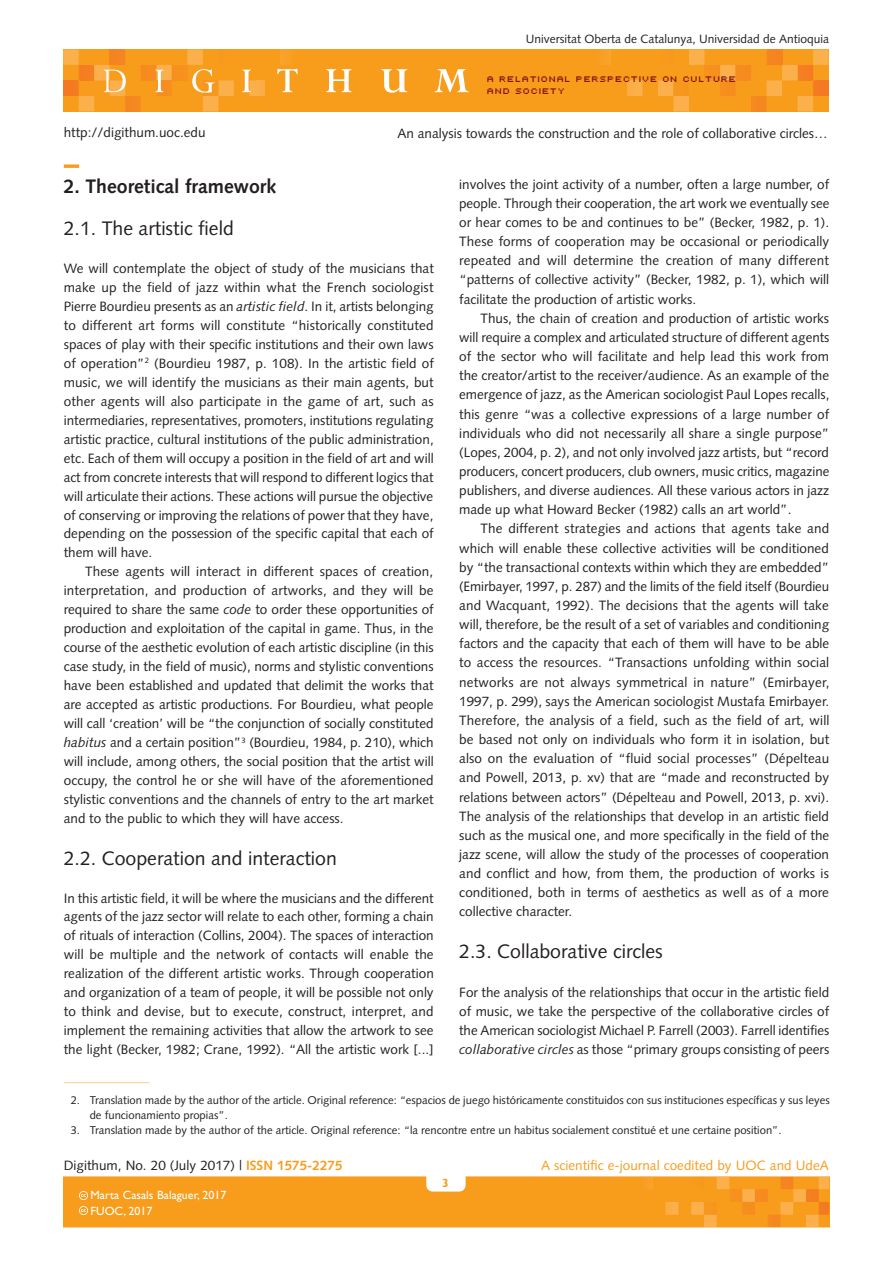
<style>
.page{position:relative;width:893px;height:1263px;background:#fff}
.page>*{position:absolute;margin:0;border:0;box-sizing:border-box;transform-origin:0 0}
._03_Subtitol_2{font:19.5px "Syntax LT";color:#231f20}
._03_SUBTITOL{font:700 19.5px "Syntax LT";color:#231f20}
._02_PARAGRAF_GENERAL{font:13.5px/19.2px "Syntax LT";color:#231f20;text-align:justify}
._02_PRIMER_PARAGRAF{font:13.5px/18.9px "Syntax LT";color:#231f20;text-align:justify}
.t1{font:13.5px "Syntax LT";color:#f89c1c}
.t2{font:12px "Syntax LT";color:#231f20}
.t3{font:12px/15.8px "Gill Sans";color:#fff}
.t4{font:700 12px "Gill Sans";color:#f89c1c}
._04_NOTAS1{font:11.25px/15px "Syntax LT";color:#231f20}
._05_NOTASRESTO{font:11.25px "Syntax LT";color:#231f20}
.t5{font:9px/12px "Uni 0554";color:#821316}
.s1{font-style:italic}
.s2{font-weight:700;color:#f89c1c}
</style>
<div class="page">
<hr style="left:829px;top:1177px;width:1px;height:50px;background:#f47921">
<svg style="left:64px;top:1177px;width:765px;height:50px;background:#f89d21"></svg>
<div style="left:63px;top:49px;width:766px;height:62px;background:#f89c1c"></div>
<hr style="left:265px;top:49px;width:1px;height:62px;background:#faab40">
<hr style="left:278px;top:49px;width:2px;height:62px;background:#f9a430">
<hr style="left:625px;top:49px;width:2px;height:62px;background:#faab40">
<hr style="left:612px;top:49px;width:1px;height:62px;background:#f9a430">
<svg style="left:605px;top:49px;width:6px;height:16px"></svg>
<svg style="left:627px;top:49px;width:202px;height:62px"></svg>
<hr style="left:815px;top:80px;width:4px;height:16px;background:#f47b21">
<hr style="left:819px;top:80px;width:3px;height:16px;background:#f47a21">
<hr style="left:822px;top:80px;width:3px;height:16px;background:#f47921">
<hr style="left:825px;top:80px;width:4px;height:16px;background:#f47921">
<svg style="left:63px;top:49px;width:202px;height:62px"></svg>
<svg style="left:277px;top:49px;width:21px;height:43px"></svg>
<svg style="left:326px;top:69px;width:26px;height:23px"></svg>
<svg style="left:381px;top:69px;width:26px;height:24px"></svg>
<svg style="left:434px;top:69px;width:35px;height:23px"></svg>
<svg style="left:64px;top:164px;width:15px;height:4px"></svg>
<hr style="left:64px;top:1082px;width:85px;height:1px;background:#fdcb8a">
<p class="t2" style="left:526px;top:32px;width:305px">Universitat Oberta de Catalunya, Universidad de Antioquia</p>
<p class="t5" style="left:488px;top:72px;width:251px">A RELATIONAL PERSPECTIVE ON CULTURE<br>AND SOCIETY</p>
<p class="_02_PARAGRAF_GENERAL" style="left:64px;top:122px;width:143px">http://digithum.uoc.edu</p>
<p class="_02_PARAGRAF_GENERAL" style="left:398px;top:124px;width:432px">An analysis towards the construction and the role of collaborative circles…</p>
<p class="_02_PRIMER_PARAGRAF" style="left:459px;top:174px;width:372px">involves the joint activity of a number, often a large number, of people. Through their cooperation, the art work we eventually see or hear comes to be and continues to be” (Becker, 1982, p. 1).<br>These forms of cooperation may be occasional or periodically repeated and will determine the creation of many different “patterns of collective activity” (Becker, 1982, p. 1), which will facilitate the production of artistic works.</p>
<p class="_02_PARAGRAF_GENERAL" style="left:459px;top:308px;width:372px;text-indent:21px">Thus, the chain of creation and production of artistic works will require a complex and articulated structure of different agents of the sector who will facilitate and help lead this work from the creator/artist to the receiver/audience. As an example of the emergence of jazz, as the American sociologist Paul Lopes recalls, this genre “was a collective expressions of a large number of individuals who did not necessarily all share a single purpose” (Lopes, 2004, p. 2), and not only involved jazz artists, but “record producers, concert producers, club owners, music critics, magazine publishers, and diverse audiences. All these various actors in jazz made up what Howard Becker (1982) calls an art world”.</p>
<p class="_02_PARAGRAF_GENERAL" style="left:459px;top:519px;width:372px;text-indent:21px">The different strategies and actions that agents take and which will enable these collective activities will be conditioned by “the transactional contexts within which they are embedded” (Emirbayer, 1997, p. 287) and the limits of the field itself (Bourdieu and Wacquant, 1992). The decisions that the agents will take will, therefore, be the result of a set of variables and conditioning factors and the capacity that each of them will have to be able to access the resources. “Transactions unfolding within social networks are not always symmetrical in nature” (Emirbayer, 1997, p. 299), says the American sociologist Mustafa Emirbayer.<br>Therefore, the analysis of a field, such as the field of art, will be based not only on individuals who form it in isolation, but also on the evaluation of “fluid social processes” (Dépelteau and Powell, 2013, p. xv) that are “made and reconstructed by relations between actors” (Dépelteau and Powell, 2013, p. xvi).<br>The analysis of the relationships that develop in an artistic field such as the musical one, and more specifically in the field of the jazz scene, will allow the study of the processes of cooperation and conflict and how, from them, the production of works is conditioned, both in terms of aesthetics as well as of a more collective character.</p>
<p class="_03_Subtitol_2" style="left:459px;top:940px;width:205px">2.3. Collaborative circles</p>
<p class="_02_PRIMER_PARAGRAF" style="left:459px;top:982px;width:372px">For the analysis of the relationships that occur in the artistic field of music, we take the perspective of the collaborative circles of the American sociologist Michael P. Farrell (2003). Farrell identifies <span class="s1">collaborative circles</span> as those “primary groups consisting of peers</p>
<p class="_04_NOTAS1" style="left:90px;top:1093px;width:741px;text-indent:-19px">2. Translation made by the author of the article. Original reference: “espacios de juego históricamente constituidos con sus instituciones específicas y sus leyes de funcionamiento propias”.</p>
<p class="_05_NOTASRESTO" style="left:71px;top:1124px;width:712px">3. Translation made by the author of the article. Original reference: “la rencontre entre un habitus socialement constitué et une certaine position”.</p>
<p class="_03_SUBTITOL" style="left:64px;top:175px;width:214px">2. Theoretical framework</p>
<p class="_03_Subtitol_2" style="left:64px;top:217px;width:172px">2.1. The artistic field</p>
<p class="_02_PRIMER_PARAGRAF" style="left:64px;top:259px;width:372px">We will contemplate the object of study of the musicians that make up the field of jazz within what the French sociologist Pierre Bourdieu presents as an <span class="s1">artistic field</span>. In it, artists belonging to different art forms will constitute “historically constituted spaces of play with their specific institutions and their own laws of operation”<sup>2</sup> (Bourdieu 1987, p. 108). In the artistic field of music, we will identify the musicians as their main agents, but other agents will also participate in the game of art, such as intermediaries, representatives, promoters, institutions regulating artistic practice, cultural institutions of the public administration, etc. Each of them will occupy a position in the field of art and will act from concrete interests that will respond to different logics that will articulate their actions. These actions will pursue the objective of conserving or improving the relations of power that they have, depending on the possession of the specific capital that each of them will have.</p>
<p class="_02_PARAGRAF_GENERAL" style="left:64px;top:562px;width:371px;text-indent:21px">These agents will interact in different spaces of creation, interpretation, and production of artworks, and they will be required to share the same <span class="s1">code</span> to order these opportunities of production and exploitation of the capital in game. Thus, in the course of the aesthetic evolution of each artistic discipline (in this case study, in the field of music), norms and stylistic conventions have been established and updated that delimit the works that are accepted as artistic productions. For Bourdieu, what people will call ‘creation’ will be “the conjunction of socially constituted <span class="s1">habitus</span> and a certain position”<sup>3</sup> (Bourdieu, 1984, p. 210), which will include, among others, the social position that the artist will occupy, the control he or she will have of the aforementioned stylistic conventions and the channels of entry to the art market and to the public to which they will have access.</p>
<p class="_03_Subtitol_2" style="left:64px;top:846px;width:275px">2.2. Cooperation and interaction</p>
<p class="_02_PRIMER_PARAGRAF" style="left:64px;top:888px;width:372px">In this artistic field, it will be where the musicians and the different agents of the jazz sector will relate to each other, forming a chain of rituals of interaction (Collins, 2004). The spaces of interaction will be multiple and the network of contacts will enable the realization of the different artistic works. Through cooperation and organization of a team of people, it will be possible not only to think and devise, but to execute, construct, interpret, and implement the remaining activities that allow the artwork to see the light (Becker, 1982; Crane, 1992). “All the artistic work [...]</p>
<p class="_02_PARAGRAF_GENERAL" style="left:64px;top:1155px;width:280px">Digithum, No. 20 (July 2017) | <span class="s2">ISSN 1575-2275</span></p>
<p class="t1" style="left:541px;top:1157px;width:289px">A scientific e-journal coedited by UOC and UdeA</p>
<p class="t4" style="left:442px;top:1176px;width:8px">3</p>
<p class="t3" style="left:91px;top:1187px;width:137px">Marta Casals Balaguer, 2017<br>FUOC, 2017</p>
</div>
